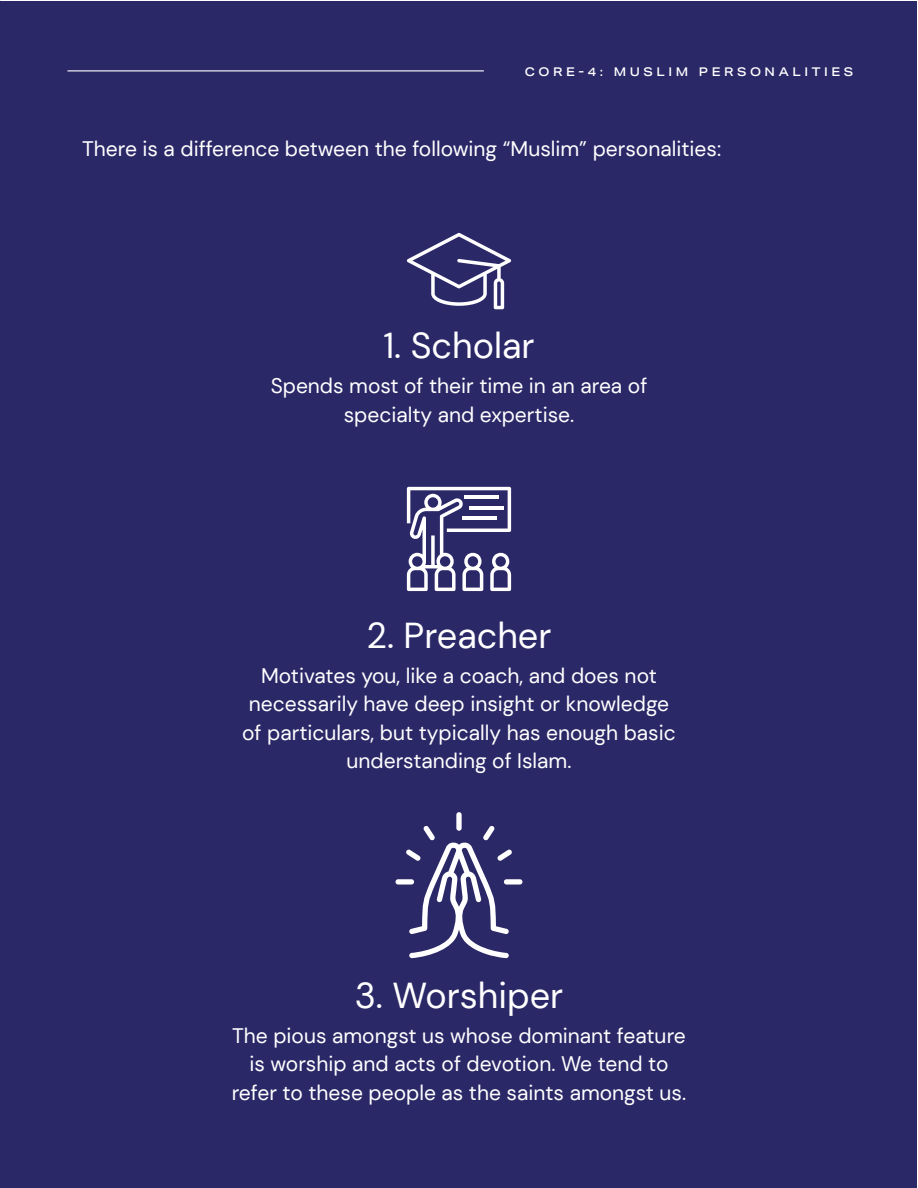
<style>
.page{position:relative;width:918px;height:1188px;background:#fff}
.page>*{position:absolute;margin:0;border:0;box-sizing:border-box;transform-origin:0 0}
.t1{font:36px "DM Sans";color:#fff}
.t2{font:21px/28.5px "DM Sans";color:#fff;text-align:center}
.t3{font:500 12px "Aktiv Grotesk Ex";letter-spacing:.3em;color:#fff}
</style>
<div class="page">
<div style="left:1px;top:1px;width:916px;height:1186px;background:#2b2868"></div>
<svg style="left:407px;top:487px;width:104px;height:104px"></svg>
<svg style="left:407px;top:233px;width:104px;height:76px"></svg>
<div style="left:456px;top:812px;width:6px;height:19px;background:#fff;border-radius:3px"></div>
<div style="left:396px;top:879px;width:18px;height:6px;background:#fff;border-radius:3px"></div>
<div style="left:504px;top:879px;width:18px;height:6px;background:#fff;border-radius:3px"></div>
<svg style="left:406px;top:826px;width:106px;height:132px"></svg>
<hr style="left:68px;top:70px;width:416px;height:1px;background:#fff">
<p class="t3" style="left:525px;top:64px;width:330px">CORE-4: MUSLIM PERSONALITIES</p>
<p class="t2" style="left:82px;top:134px;width:641px">There is a difference between the following “Muslim” personalities:</p>
<h1 class="t1" style="left:383px;top:323px;width:153px">1. Scholar</h1>
<p class="t2" style="left:271px;top:372px;width:378px">Spends most of their time in an area of specialty and expertise.</p>
<h1 class="t1" style="left:366px;top:613px;width:187px">2. Preacher</h1>
<p class="t2" style="left:242px;top:661px;width:435px">Motivates you, like a coach, and does not necessarily have deep insight or knowledge of particulars, but typically has enough basic understanding of Islam.</p>
<h1 class="t1" style="left:355px;top:973px;width:210px">3. Worshiper</h1>
<p class="t2" style="left:232px;top:1021px;width:456px">The pious amongst us whose dominant feature is worship and acts of devotion. We tend to refer to these people as the saints amongst us.</p>
</div>
